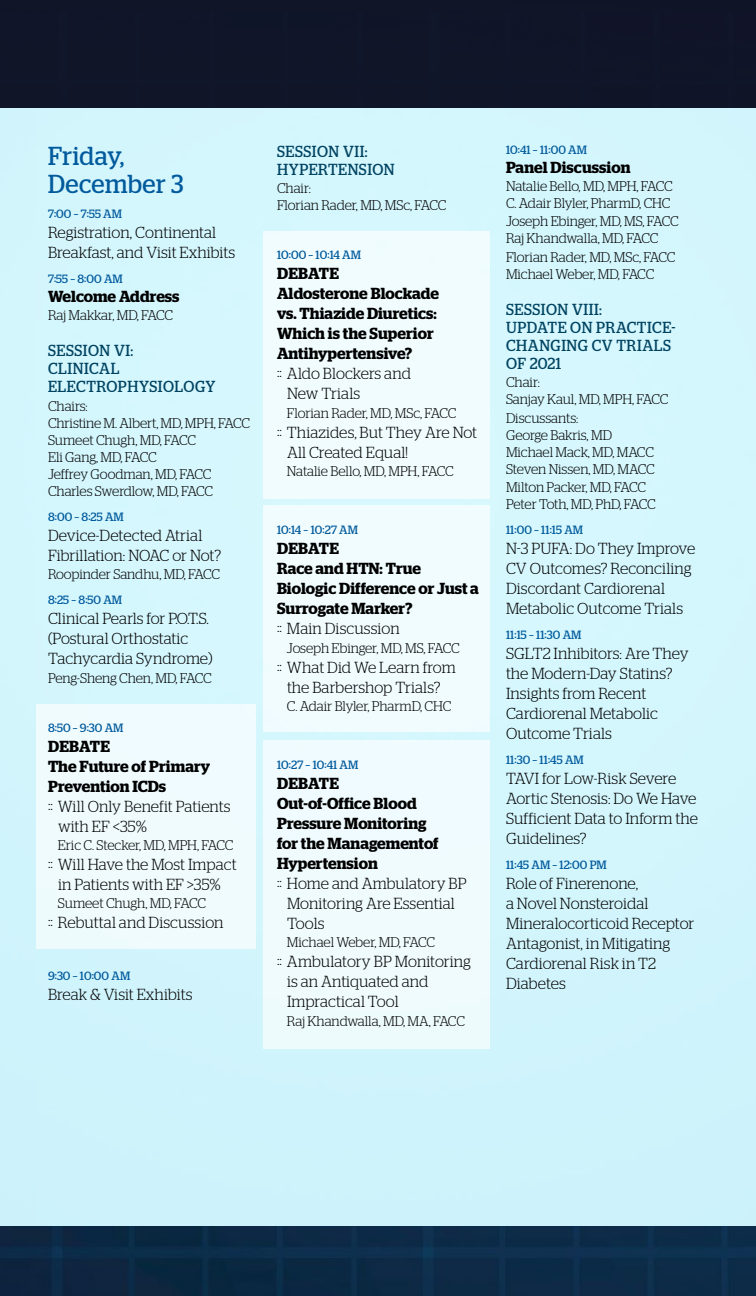
<style>
.page{position:relative;width:756px;height:1296px;background:#fff}
.page>*{position:absolute;margin:0;border:0;box-sizing:border-box;transform-origin:0 0}
.days{font:26px/28px "Stag";letter-spacing:.02em;color:#005a9c;scale:.95 1}
.Lecture_Titles{font:300 16px/20px "Stag";letter-spacing:.005em;color:#000}
.Debate{font:600 16px/20px "Stag";letter-spacing:.005em;color:#000}
.Session_Title{font:16px/18px "Stag";letter-spacing:.04em;color:#004361;scale:.95 1}
.Bold_Lecture_Title{font:600 16px "Stag";letter-spacing:.005em;color:#000}
.Program_Doctor{font:300 14px/17px "Stag";letter-spacing:-.005em;color:#000}
.Program_Doctor_inden{font:300 14px "Stag";letter-spacing:-.005em;color:#000}
.time{font:12px "Stag";letter-spacing:.005em;color:#005a9c}
.debate_time{font:12px "Stag";letter-spacing:.005em;color:#005a9c}
.time_after_debate{font:12px "Stag";letter-spacing:.005em;color:#005a9c}
</style>
<div class="page">
<div style="left:0;top:108px;width:36px;height:1118px;background:#d2f5fc"></div>
<div style="left:264px;top:231px;width:226px;height:267px;background:#f0fcfe"></div>
<div style="left:264px;top:505px;width:226px;height:227px;background:#f0fcfe"></div>
<div style="left:264px;top:740px;width:226px;height:308px;background:#effbfd"></div>
<div style="left:36px;top:705px;width:220px;height:244px;background:#effbfd"></div>
<div style="left:0;top:0;width:756px;height:108px;background:#101528"></div>
<img style="left:0;top:1226px;width:756px;height:70px">
<p class="days" style="left:48px;top:141px;width:144px">Friday,<br>December 3</p>
<p class="time" style="left:48px;top:207px;width:76px">7:00 – 7:55 AM</p>
<p class="Lecture_Titles" style="left:48px;top:222px;width:189px">Registration, Continental<br>Breakfast, and Visit Exhibits</p>
<p class="time" style="left:48px;top:272px;width:76px">7:55 – 8:00 AM</p>
<p class="Bold_Lecture_Title" style="left:48px;top:287px;width:133px">Welcome Address</p>
<p class="Program_Doctor" style="left:48px;top:307px;width:127px">Raj Makkar, MD, FACC</p>
<p class="Session_Title" style="left:48px;top:341px;width:178px">SESSION VI:<br>CLINICAL<br>ELECTROPHYSIOLOGY</p>
<p class="Program_Doctor" style="left:48px;top:397px;width:203px">Chairs:<br>Christine M. Albert, MD, MPH, FACC<br>Sumeet Chugh, MD, FACC<br>Eli Gang, MD, FACC<br>Jeffrey Goodman, MD, FACC<br>Charles Swerdlow, MD, FACC</p>
<p class="time" style="left:48px;top:510px;width:77px">8:00 – 8:25 AM</p>
<p class="Lecture_Titles" style="left:48px;top:525px;width:175px">Device-Detected Atrial<br>Fibrillation: NOAC or Not?</p>
<p class="Program_Doctor" style="left:48px;top:566px;width:174px">Roopinder Sandhu, MD, FACC</p>
<p class="time" style="left:48px;top:593px;width:76px">8:25 – 8:50 AM</p>
<p class="Lecture_Titles" style="left:48px;top:608px;width:166px">Clinical Pearls for P.O.T.S. (Postural Orthostatic<br>Tachycardia Syndrome)</p>
<p class="Program_Doctor" style="left:48px;top:669px;width:165px">Peng-Sheng Chen, MD, FACC</p>
<p class="debate_time" style="left:48px;top:720px;width:77px">8:50 – 9:30 AM</p>
<p class="Debate" style="left:48px;top:736px;width:63px">DEBATE</p>
<p class="Debate" style="left:48px;top:756px;width:164px">The Future of Primary<br>Prevention ICDs</p>
<p class="Lecture_Titles" style="left:58px;top:796px;width:174px;text-indent:-10px">:: Will Only Benefit Patients with EF &lt;35%</p>
<p class="Program_Doctor_inden" style="left:58px;top:837px;width:177px">Eric C. Stecker, MD, MPH, FACC</p>
<p class="Lecture_Titles" style="left:48px;top:854px;width:190px;text-align:center">:: Will Have the Most Impact in Patients with EF &gt;35%</p>
<p class="Program_Doctor_inden" style="left:58px;top:896px;width:150px">Sumeet Chugh, MD, FACC</p>
<p class="Lecture_Titles" style="left:48px;top:913px;width:177px">:: Rebuttal and Discussion</p>
<p class="time_after_debate" style="left:48px;top:969px;width:84px">9:30 – 10:00 AM</p>
<p class="Lecture_Titles" style="left:48px;top:985px;width:146px">Break &amp; Visit Exhibits</p>
<p class="Session_Title" style="left:277px;top:142px;width:125px">SESSION VII:<br>HYPERTENSION</p>
<p class="Program_Doctor" style="left:277px;top:180px;width:171px">Chair:<br>Florian Rader, MD, MSc, FACC</p>
<p class="debate_time" style="left:277px;top:248px;width:86px">10:00 – 10:14 AM</p>
<p class="Debate" style="left:277px;top:264px;width:63px">DEBATE</p>
<p class="Debate" style="left:277px;top:284px;width:164px">Aldosterone Blockade vs. Thiazide Diuretics:<br>Which is the Superior<br>Antihypertensive?</p>
<p class="Lecture_Titles" style="left:287px;top:363px;width:126px;text-indent:-10px">:: Aldo Blockers and<br>New Trials</p>
<p class="Program_Doctor_inden" style="left:287px;top:405px;width:171px">Florian Rader, MD, MSc, FACC</p>
<p class="Lecture_Titles" style="left:287px;top:422px;width:192px;text-indent:-10px">:: Thiazides, But They Are Not<br>All Created Equal!</p>
<p class="Program_Doctor_inden" style="left:287px;top:463px;width:168px">Natalie Bello, MD, MPH, FACC</p>
<p class="debate_time" style="left:277px;top:523px;width:83px">10:14 – 10:27 AM</p>
<p class="Debate" style="left:277px;top:538px;width:203px">DEBATE<br>Race and HTN: True<br>Biologic Difference or Just a<br>Surrogate Marker?</p>
<p class="Lecture_Titles" style="left:277px;top:618px;width:124px">:: Main Discussion</p>
<p class="Program_Doctor_inden" style="left:287px;top:640px;width:174px">Joseph Ebinger, MD, MS, FACC</p>
<p class="Lecture_Titles" style="left:277px;top:657px;width:180px;text-align:center">:: What Did We Learn from the Barbershop Trials?</p>
<p class="Program_Doctor_inden" style="left:287px;top:698px;width:166px">C. Adair Blyler, PharmD, CHC</p>
<p class="debate_time" style="left:277px;top:758px;width:83px">10:27 – 10:41 AM</p>
<p class="Debate" style="left:277px;top:773px;width:163px">DEBATE<br>Out-of-Office Blood<br>Pressure Monitoring for the Managementof<br>Hypertension</p>
<p class="Lecture_Titles" style="left:287px;top:873px;width:181px;text-indent:-10px">:: Home and Ambulatory BP<br>Monitoring Are Essential<br>Tools</p>
<p class="Program_Doctor_inden" style="left:287px;top:935px;width:150px">Michael Weber, MD, FACC</p>
<p class="Lecture_Titles" style="left:287px;top:952px;width:185px;text-indent:-10px">:: Ambulatory BP Monitoring is an Antiquated and<br>Impractical Tool</p>
<p class="Program_Doctor_inden" style="left:287px;top:1013px;width:180px">Raj Khandwalla, MD, MA, FACC</p>
<p class="debate_time" style="left:506px;top:142px;width:82px">10:41 – 11:00 AM</p>
<p class="Bold_Lecture_Title" style="left:506px;top:158px;width:126px">Panel Discussion</p>
<p class="Program_Doctor" style="left:506px;top:177px;width:168px">Natalie Bello, MD, MPH, FACC<br>C. Adair Blyler, PharmD, CHC</p>
<p class="Program_Doctor" style="left:506px;top:213px;width:174px">Joseph Ebinger, MD, MS, FACC<br>Raj Khandwalla, MD, FACC</p>
<p class="Program_Doctor" style="left:506px;top:248px;width:171px">Florian Rader, MD, MSc, FACC<br>Michael Weber, MD, FACC</p>
<p class="Session_Title" style="left:506px;top:300px;width:180px">SESSION VIII:<br>UPDATE ON PRACTICE-<br>CHANGING CV TRIALS<br>OF 2021</p>
<p class="Program_Doctor" style="left:506px;top:374px;width:164px">Chair:<br>Sanjay Kaul, MD, MPH, FACC</p>
<p class="Program_Doctor" style="left:506px;top:409px;width:150px">Discussants:<br>George Bakris, MD<br>Michael Mack, MD, MACC<br>Steven Nissen, MD, MACC</p>
<p class="Program_Doctor" style="left:506px;top:479px;width:151px">Milton Packer, MD, FACC<br>Peter Toth, MD, PhD, FACC</p>
<p class="time" style="left:506px;top:523px;width:79px">11:00 – 11:15 AM</p>
<p class="Lecture_Titles" style="left:506px;top:538px;width:191px">N-3 PUFA: Do They Improve<br>CV Outcomes? Reconciling<br>Discordant Cardiorenal<br>Metabolic Outcome Trials</p>
<p class="time" style="left:506px;top:628px;width:77px">11:15 – 11:30 AM</p>
<p class="Lecture_Titles" style="left:506px;top:643px;width:184px">SGLT2 Inhibitors: Are They the Modern-Day Statins?<br>Insights from Recent<br>Cardiorenal Metabolic<br>Outcome Trials</p>
<p class="time" style="left:506px;top:753px;width:79px">11:30 – 11:45 AM</p>
<p class="Lecture_Titles" style="left:506px;top:768px;width:193px">TAVI for Low-Risk Severe<br>Aortic Stenosis: Do We Have<br>Sufficient Data to Inform the<br>Guidelines?</p>
<p class="time" style="left:506px;top:858px;width:102px">11:45 AM – 12:00 PM</p>
<p class="Lecture_Titles" style="left:506px;top:873px;width:190px">Role of Finerenone,<br>a Novel Nonsteroidal<br>Mineralocorticoid Receptor<br>Antagonist, in Mitigating<br>Cardiorenal Risk in T2<br>Diabetes</p>
</div>
